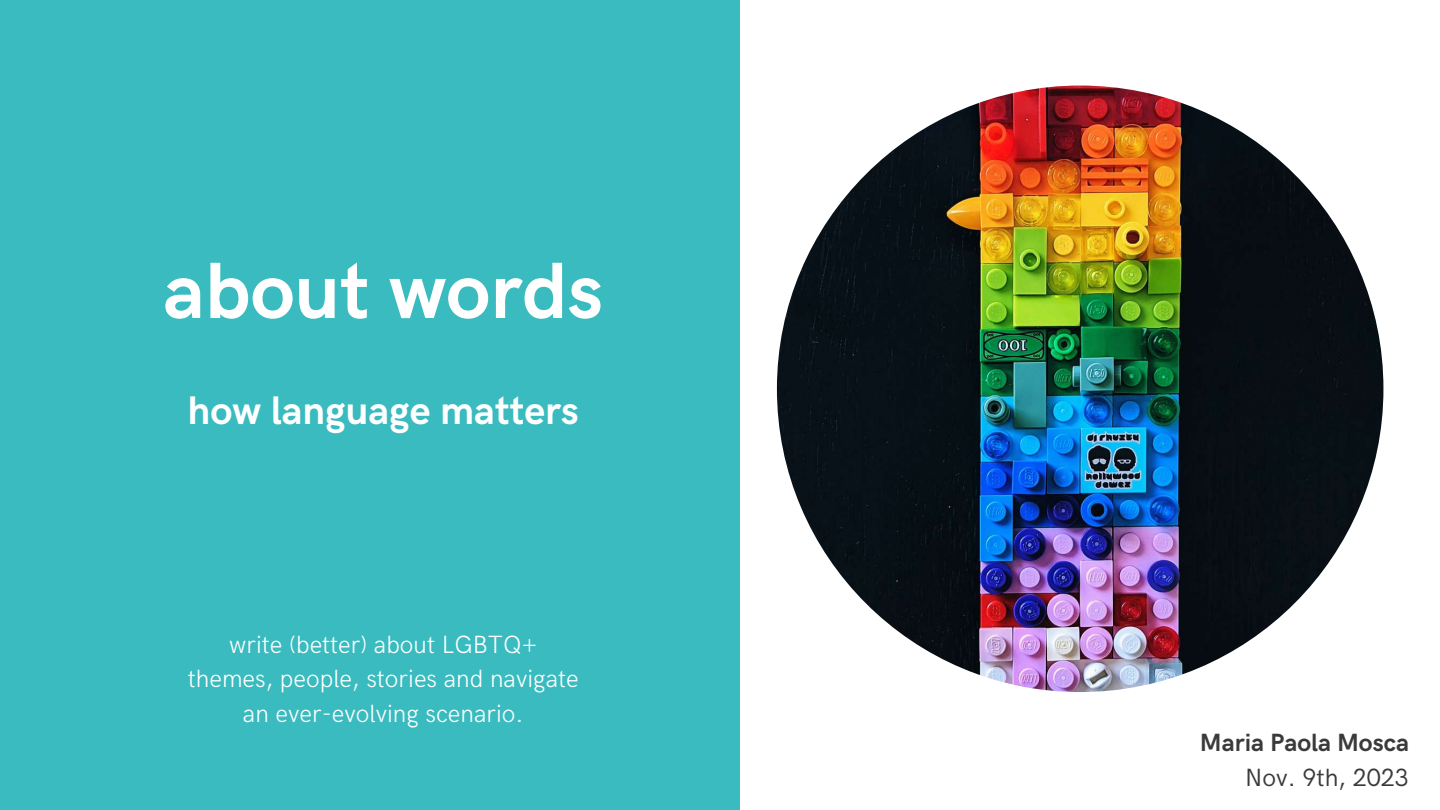
<style>
.page{position:relative;width:1440px;height:810px;background:#fff}
.page>*{position:absolute;margin:0;border:0;box-sizing:border-box;transform-origin:0 0}
.t1{font:700 80px "HK Grotesk";color:#fff}
.t2{font:700 40px "HK Grotesk";color:#fff}
.t3{font:300 25px/34.5px "HK Grotesk";color:#fff;text-align:center}
.t4{font:700 25px "HK Grotesk";color:#3b3a3a}
.t5{font:25px "HK Grotesk";color:#3b3a3a}
</style>
<div class="page">
<div style="left:0;top:0;width:739px;height:810px;background:#39bbbf"></div>
<img style="left:777px;top:86px;width:606px;height:606px;border-radius:50%">
<h1 class="t1" style="left:163px;top:246px;width:442px">about words</h1>
<h2 class="t2" style="left:188px;top:388px;width:393px">how language matters</h2>
<p class="t3" style="left:188px;top:628px;width:392px">write (better) about LGBTQ+ themes, people, stories and navigate an ever-evolving scenario.</p>
<p class="t4" style="left:1200px;top:729px;width:211px">Maria Paola Mosca</p>
<p class="t5" style="left:1245px;top:763px;width:165px">Nov. 9th, 2023</p>
</div>
